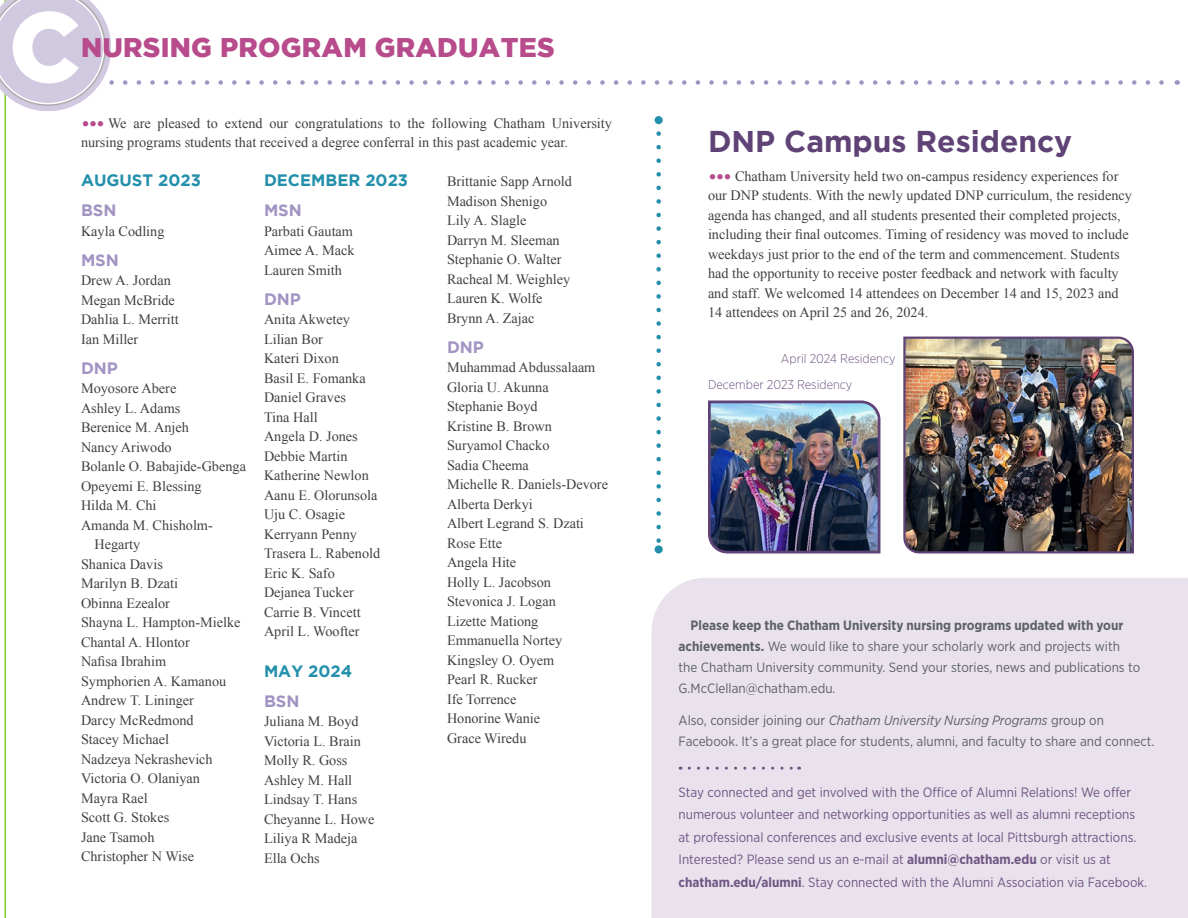
<style>
.page{position:relative;width:1188px;height:918px;background:#fff}
.page>*{position:absolute;margin:0;border:0;box-sizing:border-box;transform-origin:0 0}
.t1{font:700 30px "Gotham";color:#604376}
.t2{font:900 27px "Gotham";letter-spacing:.01em;color:#b74b8b}
.t3{font:700 16.5px "Gotham";color:#228fab}
.t4{font:700 16.5px "Gotham";color:#a194c2}
.t5{font:14.25px/19.5px "Times New Roman";color:#414042}
.t6{font:13.5px/21px "Gotham Narrow";color:#5d6166}
.t7{font:13.5px/22.5px "Gotham Narrow";color:#705684}
.t8{font:300 12.75px/25.5px "Gotham Narrow";color:#705684}
.s1{font-family:"Bovine Round MVB";font-size:24px;color:#b74b8b}
.s2{font-weight:700}
.s3{font-style:italic}
</style>
<div class="page">
<hr style="left:4px;top:0;width:2px;height:918px;background:#7dca33">
<svg style="left:0;top:0;width:1164px;height:111px"></svg>
<img style="left:708px;top:400px;width:173px;height:154px">
<img style="left:903px;top:336px;width:231px;height:218px">
<div style="left:652px;top:578px;width:536px;height:340px;background:#e9e2ed"></div>
<svg style="left:689px;top:767px;width:111px;height:3px"></svg>
<svg style="left:656px;top:134px;width:5px;height:409px"></svg>
<div style="left:655px;top:116px;width:8px;height:8px;background:#228fab;border-radius:50%"></div>
<div style="left:655px;top:545px;width:8px;height:9px;background:#228fab;border-radius:50%"></div>
<h2 class="t2" style="left:81px;top:32px;width:475px">NURSING PROGRAM GRADUATES</h2>
<p class="t5" style="left:81px;top:113px;width:533px"><span class="s1">…</span> We are pleased to extend our congratulations to the following Chatham University nursing programs students that received a degree conferral in this past academic year.</p>
<p class="t3" style="left:81px;top:171px;width:121px">AUGUST 2023</p>
<p class="t4" style="left:81px;top:201px;width:37px">BSN</p>
<p class="t5" style="left:81px;top:221px;width:85px">Kayla Codling</p>
<p class="t4" style="left:81px;top:250px;width:39px">MSN</p>
<p class="t5" style="left:81px;top:270px;width:99px">Drew A. Jordan<br>Megan McBride<br>Dahlia L. Merritt<br>Ian Miller</p>
<p class="t4" style="left:81px;top:358px;width:38px">DNP</p>
<p class="t5" style="left:81px;top:378px;width:97px">Moyosore Abere</p>
<p class="t5" style="left:81px;top:398px;width:101px">Ashley L. Adams</p>
<p class="t5" style="left:81px;top:417px;width:110px">Berenice M. Anjeh</p>
<p class="t5" style="left:81px;top:437px;width:92px">Nancy Ariwodo</p>
<p class="t5" style="left:81px;top:456px;width:167px">Bolanle O. Babajide-Gbenga</p>
<p class="t5" style="left:81px;top:476px;width:122px">Opeyemi E. Blessing</p>
<p class="t5" style="left:81px;top:495px;width:77px">Hilda M. Chi</p>
<p class="t5" style="left:81px;top:515px;width:133px">Amanda M. Chisholm-</p>
<p class="t5" style="left:94px;top:534px;width:47px">Hegarty</p>
<p class="t5" style="left:81px;top:554px;width:83px">Shanica Davis</p>
<p class="t5" style="left:81px;top:573px;width:98px">Marilyn B. Dzati</p>
<p class="t5" style="left:81px;top:593px;width:91px">Obinna Ezealor</p>
<p class="t5" style="left:81px;top:612px;width:161px">Shayna L. Hampton-Mielke</p>
<p class="t5" style="left:81px;top:632px;width:110px">Chantal A. Hlontor</p>
<p class="t5" style="left:81px;top:651px;width:87px">Nafisa Ibrahim</p>
<p class="t5" style="left:81px;top:671px;width:147px">Symphorien A. Kamanou</p>
<p class="t5" style="left:81px;top:690px;width:115px">Andrew T. Lininger</p>
<p class="t5" style="left:81px;top:710px;width:114px">Darcy McRedmond</p>
<p class="t5" style="left:81px;top:729px;width:90px">Stacey Michael</p>
<p class="t5" style="left:81px;top:749px;width:133px">Nadzeya Nekrashevich</p>
<p class="t5" style="left:81px;top:768px;width:121px">Victoria O. Olaniyan</p>
<p class="t5" style="left:81px;top:788px;width:68px">Mayra Rael</p>
<p class="t5" style="left:81px;top:807px;width:90px">Scott G. Stokes</p>
<p class="t5" style="left:81px;top:827px;width:75px">Jane Tsamoh</p>
<p class="t5" style="left:81px;top:846px;width:115px">Christopher N Wise</p>
<p class="t3" style="left:264px;top:171px;width:146px">DECEMBER 2023</p>
<p class="t4" style="left:264px;top:201px;width:39px">MSN</p>
<p class="t5" style="left:264px;top:221px;width:92px;text-align:justify">Parbati Gautam Aimee A. Mack Lauren Smith</p>
<p class="t4" style="left:264px;top:289px;width:38px">DNP</p>
<p class="t5" style="left:264px;top:309px;width:118px">Anita Akwetey<br>Lilian Bor<br>Kateri Dixon<br>Basil E. Fomanka<br>Daniel Graves<br>Tina Hall<br>Angela D. Jones<br>Debbie Martin<br>Katherine Newlon<br>Aanu E. Olorunsola<br>Uju C. Osagie<br>Kerryann Penny<br>Trasera L. Rabenold<br>Eric K. Safo<br>Dejanea Tucker<br>Carrie B. Vincett<br>April L. Woofter</p>
<p class="t3" style="left:264px;top:661px;width:90px">MAY 2024</p>
<p class="t4" style="left:264px;top:691px;width:37px">BSN</p>
<p class="t5" style="left:264px;top:711px;width:112px">Juliana M. Boyd<br>Victoria L. Brain<br>Molly R. Goss<br>Ashley M. Hall<br>Lindsay T. Hans<br>Cheyanne L. Howe<br>Liliya R Madeja<br>Ella Ochs</p>
<p class="t5" style="left:447px;top:171px;width:127px">Brittanie Sapp Arnold<br>Madison Shenigo<br>Lily A. Slagle<br>Darryn M. Sleeman<br>Stephanie O. Walter<br>Racheal M. Weighley<br>Lauren K. Wolfe<br>Brynn A. Zajac</p>
<p class="t4" style="left:447px;top:337px;width:38px">DNP</p>
<p class="t5" style="left:447px;top:357px;width:163px">Muhammad Abdussalaam<br>Gloria U. Akunna<br>Stephanie Boyd<br>Kristine B. Brown<br>Suryamol Chacko<br>Sadia Cheema<br>Michelle R. Daniels-Devore<br>Alberta Derkyi<br>Albert Legrand S. Dzati<br>Rose Ette<br>Angela Hite<br>Holly L. Jacobson<br>Stevonica J. Logan<br>Lizette Mationg<br>Emmanuella Nortey<br>Kingsley O. Oyem<br>Pearl R. Rucker<br>Ife Torrence<br>Honorine Wanie<br>Grace Wiredu</p>
<h1 class="t1" style="left:708px;top:124px;width:366px">DNP Campus Residency</h1>
<p class="t5" style="left:708px;top:166px;width:425px"><span class="s1">…</span> Chatham University held two on-campus residency experiences for our DNP students. With the newly updated DNP curriculum, the residency agenda has changed, and all students presented their completed projects, including their final outcomes. Timing of residency was moved to include weekdays just prior to the end of the term and commencement. Students had the opportunity to receive poster feedback and network with faculty and staff. We welcomed 14 attendees on December 14 and 15, 2023 and 14 attendees on April 25 and 26, 2024.</p>
<p class="t8" style="left:708px;top:346px;width:189px;text-indent:73px">April 2024 Residency<br>December 2023 Residency</p>
<p class="t6" style="left:679px;top:615px;width:463px;text-indent:12px"><span class="s2">Please keep the Chatham University nursing programs updated with your achievements.</span> We would like to share your scholarly work and projects with the Chatham University community. Send your stories, news and publications to G.McClellan@chatham.edu.</p>
<p class="t6" style="left:679px;top:709px;width:477px">Also, consider joining our <span class="s3">Chatham University Nursing Programs</span> group on<br>Facebook. It’s a great place for students, alumni, and faculty to share and connect.</p>
<p class="t7" style="left:679px;top:780px;width:470px">Stay connected and get involved with the Office of Alumni Relations! We offer numerous volunteer and networking opportunities as well as alumni receptions at professional conferences and exclusive events at local Pittsburgh attractions.<br>Interested? Please send us an e-mail at <span class="s2">alumni@chatham.edu</span> or visit us at <span class="s2">chatham.edu/alumni</span>. Stay connected with the Alumni Association via Facebook.</p>
</div>
